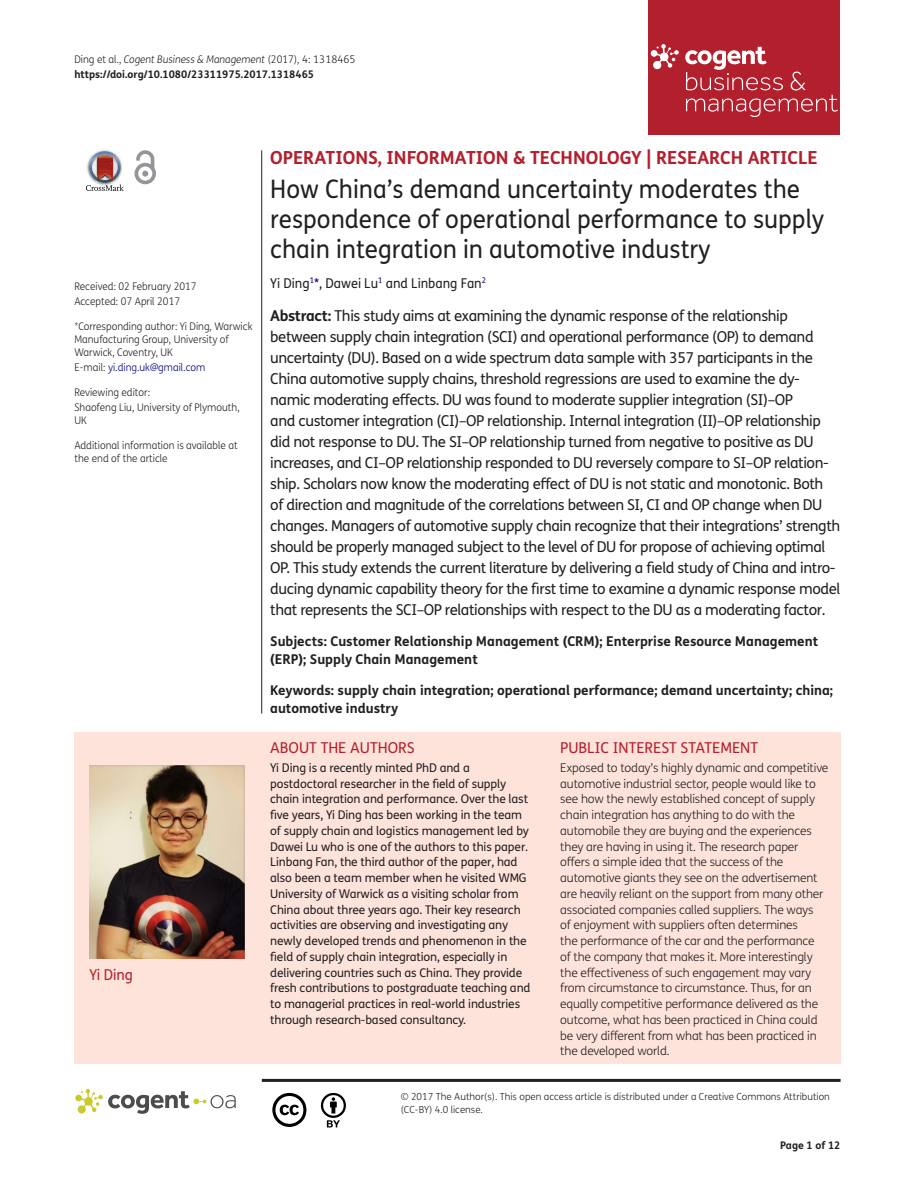
<style>
.page{position:relative;width:915px;height:1191px;background:#fff}
.page>*{position:absolute;margin:0;border:0;box-sizing:border-box;transform-origin:0 0}
.t1{font:25.5px/30px "FS Me Pro";color:#231f20;scale:.95 1}
.t2{font:700 18px "FS Me Pro";color:#b3202d}
.t3{font:15px/21px "FS Me Pro";letter-spacing:-.025em;color:#231f20}
.t4{font:15px "FS Me Pro";color:#b3202d}
.t5{font:15px "FS Me Pro";color:#b3202d;scale:.95 1}
.t6{font:700 13.5px/18px "FS Me Pro";color:#231f20}
.t7{font:13.5px "FS Me Pro";color:#231f20;scale:.95 1}
.t8{font:300 12px/15.8px "FS Me Pro";letter-spacing:-.015em;color:#231f20}
.t9{font:12px/15.8px "FS Me Pro";letter-spacing:-.01em;color:#231f20}
.t10{font:300 10.5px/12.8px "FS Me Pro";color:#231f20;scale:.95 1}
.t11{font:700 10.5px/15px "FS Me Pro";color:#231f20}
.t12{font:300 10.5px "FS Me Pro";color:#000080;scale:.95 1}
.t13{font:300 9.75px/12.8px "FS Me Pro";color:#231f20}
.s1{font-weight:300}
.s2{font-weight:300;font-style:italic}
.s3{color:#231f20}
.s4{color:#000080}
.s5{font-weight:700}
</style>
<div class="page">
<div style="left:648px;top:0;width:192px;height:134px;background:#b3202d"></div>
<svg style="left:650px;top:44px;width:28px;height:25px"></svg>
<svg style="left:685px;top:47px;width:152px;height:70px"></svg>
<div style="left:74px;top:732px;width:766px;height:331px;background:#fde3da"></div>
<svg style="left:86px;top:151px;width:38px;height:40px"></svg>
<svg style="left:134px;top:150px;width:22px;height:34px"></svg>
<hr style="left:261px;top:150px;width:1px;height:563px;background:#231f20">
<hr style="left:262px;top:1078px;width:578px;height:3px;background:#231f20">
<svg style="left:75px;top:1089px;width:161px;height:24px"></svg>
<svg style="left:272px;top:1093px;width:34px;height:34px"></svg>
<svg style="left:321px;top:1093px;width:25px;height:34px"></svg>
<img style="left:89px;top:765px;width:156px;height:194px">
<p class="t11" style="left:74px;top:51px;width:282px"><span class="s1">Ding et al.,</span> <span class="s2">Cogent Business &amp; Management</span> <span class="s1">(2017), 4: 1318465 </span>https://doi.org/10.1080/23311975.2017.1318465</p>
<p class="t10" style="left:74px;top:279px;width:130px;line-height:14.9px">Received: 02 February 2017<br>Accepted: 07 April 2017</p>
<p class="t10" style="left:74px;top:320px;width:189px">*Corresponding author: Yi Ding, Warwick<br>Manufacturing Group, University of<br>Warwick, Coventry, UK</p>
<p class="t12" style="left:74px;top:360px;width:139px"><span class="s3">E-mail:</span> yi.ding.uk@gmail.com</p>
<p class="t10" style="left:74px;top:385px;width:175px;line-height:14.9px">Reviewing editor:<br>Shaofeng Liu, University of Plymouth,</p>
<p class="t10" style="left:74px;top:413px;width:15px">UK</p>
<p class="t10" style="left:74px;top:439px;width:173px">Additional information is available at the end of the article</p>
<p class="t5" style="left:89px;top:964px;width:47px">Yi Ding</p>
<p class="t2" style="left:270px;top:143px;width:548px">OPERATIONS, INFORMATION &amp; TECHNOLOGY | RESEARCH ARTICLE</p>
<h1 class="t1" style="left:270px;top:174px;width:584px">How China’s demand uncertainty moderates the respondence of operational performance to supply chain integration in automotive industry</h1>
<p class="t7" style="left:270px;top:273px;width:228px">Yi Ding<sup>1</sup><span class="s4">*</span>, Dawei Lu<sup>1</sup> and Linbang Fan<sup>2</sup></p>
<p class="t3" style="left:270px;top:305px;width:571px"><span class="s5">Abstract:</span> This study aims at examining the dynamic response of the relationship between supply chain integration (SCI) and operational performance (OP) to demand uncertainty (DU). Based on a wide spectrum data sample with 357 participants in the China automotive supply chains, threshold regressions are used to examine the dy&shy;namic moderating effects. DU was found to moderate supplier integration (SI)–OP<br>and customer integration (CI)–OP relationship. Internal integration (II)–OP relationship did not response to DU. The SI–OP relationship turned from negative to positive as DU increases, and CI–OP relationship responded to DU reversely compare to SI–OP relation&shy;ship. Scholars now know the moderating effect of DU is not static and monotonic. Both<br>of direction and magnitude of the correlations between SI, CI and OP change when DU changes. Managers of automotive supply chain recognize that their integrations’ strength should be properly managed subject to the level of DU for propose of achieving optimal OP. This study extends the current literature by delivering a field study of China and intro&shy;ducing dynamic capability theory for the first time to examine a dynamic response model that represents the SCI–OP relationships with respect to the DU as a moderating factor.</p>
<p class="t6" style="left:270px;top:632px;width:549px">Subjects: Customer Relationship Management (CRM); Enterprise Resource Management (ERP); Supply Chain Management</p>
<p class="t6" style="left:270px;top:680px;width:564px">Keywords: supply chain integration; operational performance; demand uncertainty; china; automotive industry</p>
<p class="t4" style="left:270px;top:737px;width:146px">ABOUT THE AUTHORS</p>
<p class="t9" style="left:270px;top:759px;width:262px">Yi Ding is a recently minted PhD and a postdoctoral researcher in the field of supply chain integration and performance. Over the last five years, Yi Ding has been working in the team of supply chain and logistics management led by Dawei Lu who is one of the authors to this paper.<br>Linbang Fan, the third author of the paper, had also been a team member when he visited WMG University of Warwick as a visiting scholar from China about three years ago. Their key research activities are observing and investigating any newly developed trends and phenomenon in the field of supply chain integration, especially in delivering countries such as China. They provide fresh contributions to postgraduate teaching and to managerial practices in real-world industries through research-based consultancy.</p>
<p class="t4" style="left:560px;top:737px;width:199px">PUBLIC INTEREST STATEMENT</p>
<p class="t8" style="left:560px;top:759px;width:269px">Exposed to today’s highly dynamic and competitive automotive industrial sector, people would like to see how the newly established concept of supply chain integration has anything to do with the automobile they are buying and the experiences they are having in using it. The research paper offers a simple idea that the success of the automotive giants they see on the advertisement are heavily reliant on the support from many other associated companies called suppliers. The ways<br>of enjoyment with suppliers often determines<br>the performance of the car and the performance<br>of the company that makes it. More interestingly the effectiveness of such engagement may vary from circumstance to circumstance. Thus, for an equally competitive performance delivered as the outcome, what has been practiced in China could be very different from what has been practiced in the developed world.</p>
<p class="t13" style="left:400px;top:1090px;width:430px">© 2017 The Author(s). This open access article is distributed under a Creative Commons Attribution (CC-BY) 4.0 license.</p>
<p class="t11" style="left:780px;top:1137px;width:62px">Page 1 of 12</p>
</div>
